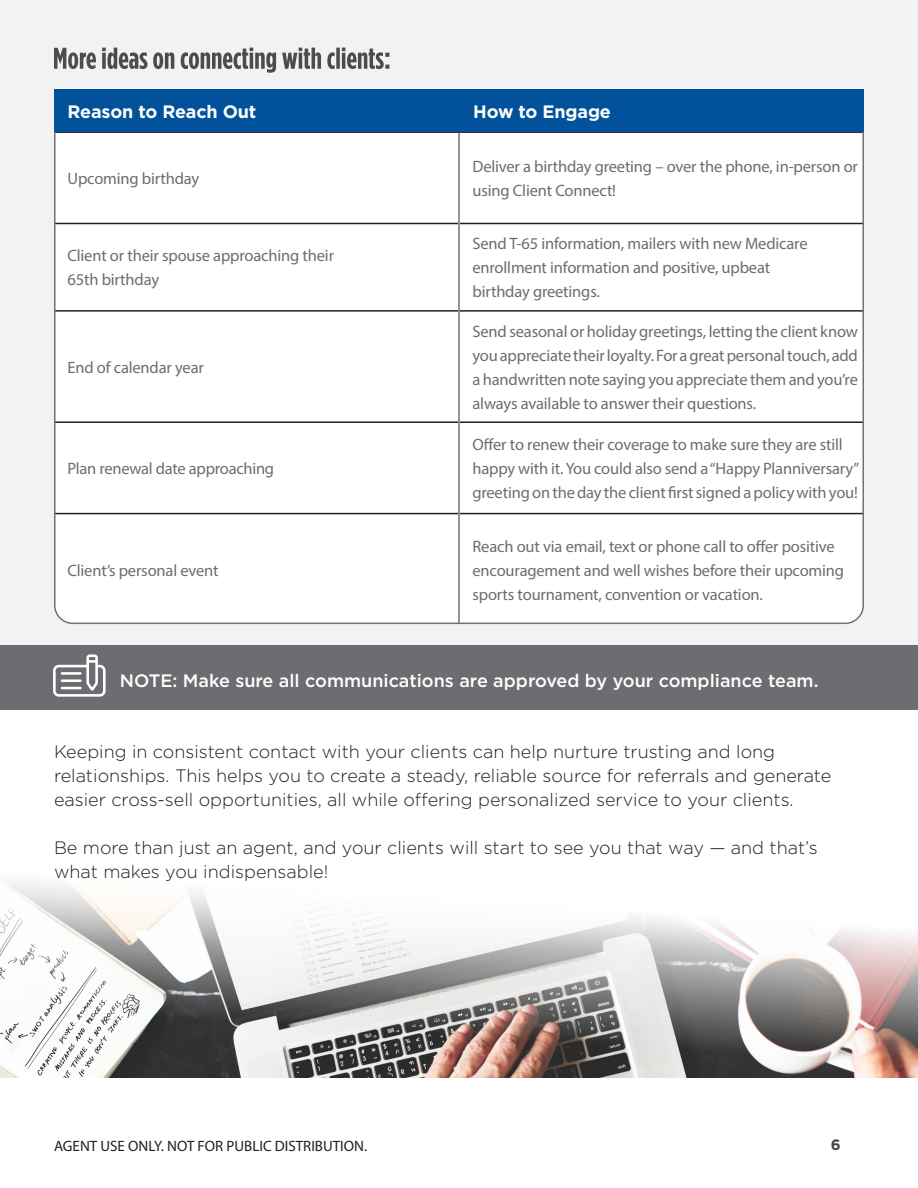
<style>
.page{position:relative;width:918px;height:1188px;background:#fff}
.page>*{position:absolute;margin:0;border:0;box-sizing:border-box;transform-origin:0 0}
.t1{font:300 18px/24px "Gotham";color:#231f20}
.t2{font:500 18px "Gotham";color:#fff}
.t3{font:700 18px "Gotham";letter-spacing:-.01em;color:#fff}
.t4{font:16.5px/24px "Myriad Pro";letter-spacing:-.01em;color:#6c6d70}
.t5{font:15px "Myriad Pro";color:#231f20}
.t6{font:700 15px "Gotham";color:#454545}
</style>
<div class="page">
<img style="left:1px;top:709px;width:916px;height:369px">
<div style="left:0;top:0;width:917px;height:685px;background:#f1f2f3"></div>
<div style="left:54px;top:89px;width:810px;height:535px;background:#fff"></div>
<svg style="left:54px;top:48px;width:335px;height:25px"></svg>
<div style="left:0;top:645px;width:918px;height:64px;background:#6c6d70"></div>
<svg style="left:53px;top:654px;width:53px;height:43px"></svg>
<hr style="left:61px;top:679px;width:21px;height:3px;background:#fff">
<hr style="left:61px;top:672px;width:21px;height:3px;background:#fff">
<hr style="left:61px;top:687px;width:21px;height:2px;background:#fff">
<div style="left:55px;top:89px;width:404px;height:43px;background:#01519b"></div>
<div style="left:460px;top:89px;width:404px;height:43px;background:#01519b"></div>
<p class="t3" style="left:68px;top:99px;width:190px">Reason to Reach Out</p>
<p class="t3" style="left:473px;top:100px;width:139px">How to Engage</p>
<p class="t4" style="left:68px;top:166px;width:133px">Upcoming birthday</p>
<p class="t4" style="left:472px;top:154px;width:387px">Deliver a birthday greeting – over the phone, in-person or using Client Connect!</p>
<p class="t4" style="left:68px;top:244px;width:268px">Client or their spouse approaching their<br>65th birthday</p>
<p class="t4" style="left:68px;top:355px;width:138px">End of calendar year</p>
<p class="t4" style="left:68px;top:456px;width:208px">Plan renewal date approaching</p>
<p class="t4" style="left:68px;top:559px;width:153px">Client’s personal event</p>
<p class="t4" style="left:472px;top:232px;width:337px">Send T-65 information, mailers with new Medicare enrollment information and positive, upbeat birthday greetings.</p>
<p class="t4" style="left:472px;top:319px;width:387px;text-align:justify">Send seasonal or holiday greetings, letting the client know you appreciate their loyalty. For a great personal touch, add a handwritten note saying you appreciate them and you’re always available to answer their questions.</p>
<p class="t4" style="left:472px;top:432px;width:388px">Offer to renew their coverage to make sure they are still happy with it. You could also send a “Happy Planniversary” greeting on the day the client first signed a policy with you!</p>
<p class="t4" style="left:472px;top:535px;width:373px">Reach out via email, text or phone call to offer positive encouragement and well wishes before their upcoming sports tournament, convention or vacation.</p>
<p class="t2" style="left:120px;top:669px;width:700px">NOTE: Make sure all communications are approved by your compliance team.</p>
<p class="t1" style="left:54px;top:739px;width:779px">Keeping in consistent contact with your clients can help nurture trusting and long relationships. This helps you to create a steady, reliable source for referrals and generate easier cross-sell opportunities, all while offering personalized service to your clients.</p>
<p class="t1" style="left:54px;top:835px;width:765px">Be more than just an agent, and your clients will start to see you that way — and that’s what makes you indispensable!</p>
<p class="t5" style="left:54px;top:1137px;width:315px">AGENT USE ONLY. NOT FOR PUBLIC DISTRIBUTION.</p>
<p class="t6" style="left:831px;top:1135px;width:11px">6</p>
</div>
